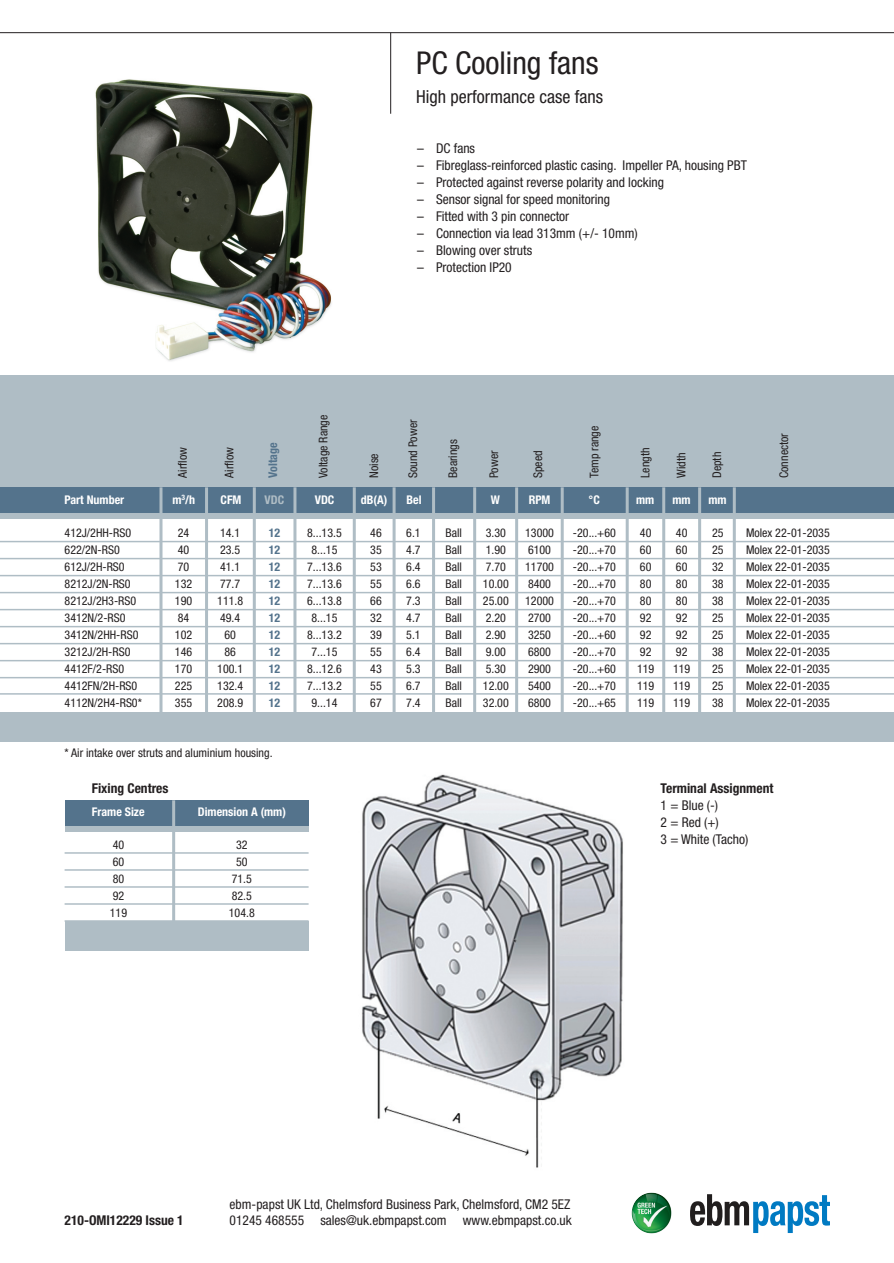
<style>
.page{position:relative;width:894px;height:1263px;background:#fff}
.page>*{position:absolute;margin:0;border:0;box-sizing:border-box;transform-origin:0 0}
.t1{font:condensed 31.5px "Helvetica Neue";color:#231f20}
.t2{font:condensed 18px "Helvetica Neue";color:#231f20}
.t3{font:condensed 13.5px/17px "Helvetica Neue";color:#231f20}
.t4{font:700 condensed 13.5px "Helvetica Neue";color:#231f20}
.t5{font:condensed 12px/17px "Helvetica Neue";color:#231f20}
.t6{font:700 condensed 12px "Helvetica Neue";color:#fff}
.t7{font:700 condensed 12px/17px "Helvetica Neue";color:#54738c;text-align:justify}
.t8{font:700 condensed 12px "Helvetica Neue";color:#afbdc5}
</style>
<div class="page">
<img style="left:95px;top:79px;width:237px;height:282px">
<img style="left:361px;top:774px;width:262px;height:394px">
<svg style="left:65px;top:825px;width:243px;height:7px;background:#a2b2bc"></svg>
<div style="left:65px;top:800px;width:243px;height:25px;background:#54738c"></div>
<hr style="left:0;top:32px;width:893px;height:1px;background:#231f20">
<hr style="left:390px;top:33px;width:1px;height:81px;background:#231f20">
<div style="left:0;top:375px;width:893px;height:144px;background:#afbdc5"></div>
<div style="left:0;top:487px;width:893px;height:25px;background:#54738c"></div>
<svg style="left:690px;top:1194px;width:139px;height:39px"></svg>
<img style="left:631px;top:1192px;width:40px;height:41px;border-radius:50%">
<hr style="left:0;top:541px;width:893px;height:1px;background:#afbdc5">
<hr style="left:0;top:558px;width:893px;height:1px;background:#afbdc5">
<hr style="left:0;top:575px;width:893px;height:1px;background:#afbdc5">
<hr style="left:0;top:592px;width:893px;height:1px;background:#afbdc5">
<hr style="left:0;top:609px;width:893px;height:1px;background:#afbdc5">
<hr style="left:0;top:626px;width:893px;height:1px;background:#afbdc5">
<hr style="left:0;top:643px;width:893px;height:1px;background:#afbdc5">
<hr style="left:0;top:660px;width:893px;height:1px;background:#afbdc5">
<hr style="left:0;top:677px;width:893px;height:1px;background:#afbdc5">
<hr style="left:172px;top:800px;width:3px;height:121px;background:#afbdc5">
<hr style="left:205px;top:487px;width:3px;height:226px;background:#afbdc5">
<hr style="left:253px;top:487px;width:3px;height:226px;background:#afbdc5">
<hr style="left:293px;top:487px;width:3px;height:226px;background:#afbdc5">
<hr style="left:353px;top:487px;width:3px;height:226px;background:#afbdc5">
<hr style="left:392px;top:487px;width:3px;height:226px;background:#afbdc5">
<hr style="left:432px;top:487px;width:3px;height:226px;background:#afbdc5">
<hr style="left:473px;top:487px;width:3px;height:228px;background:#afbdc5">
<hr style="left:515px;top:487px;width:3px;height:226px;background:#afbdc5">
<hr style="left:560px;top:487px;width:3px;height:226px;background:#afbdc5">
<hr style="left:625px;top:487px;width:3px;height:226px;background:#afbdc5">
<hr style="left:662px;top:487px;width:3px;height:226px;background:#afbdc5">
<hr style="left:698px;top:487px;width:3px;height:226px;background:#afbdc5">
<hr style="left:732px;top:487px;width:3px;height:226px;background:#afbdc5">
<hr style="left:65px;top:852px;width:243px;height:2px;background:#afbdc5">
<hr style="left:65px;top:869px;width:243px;height:2px;background:#afbdc5">
<hr style="left:65px;top:886px;width:243px;height:2px;background:#afbdc5">
<hr style="left:65px;top:903px;width:243px;height:2px;background:#afbdc5">
<hr style="left:65px;top:920px;width:243px;height:2px;background:#afbdc5">
<div style="left:65px;top:921px;width:243px;height:30px;background:#afbdc5"></div>
<hr style="left:159px;top:487px;width:3px;height:226px;background:#afbdc5">
<div style="left:0;top:712px;width:893px;height:30px;background:#afbdc5"></div>
<hr style="left:0;top:693px;width:893px;height:2px;background:#afbdc5">
<h1 class="t1" style="left:416px;top:52px;width:184px">PC Cooling fans</h1>
<h2 class="t2" style="left:416px;top:90px;width:188px">High performance case fans</h2>
<p class="t3" style="left:417px;top:141px;width:60px">– DC fans</p>
<p class="t3" style="left:417px;top:158px;width:331px">– Fibreglass-reinforced plastic casing. Impeller PA, housing PBT</p>
<p class="t3" style="left:417px;top:175px;width:248px">– Protected against reverse polarity and locking</p>
<p class="t3" style="left:417px;top:192px;width:194px">– Sensor signal for speed monitoring</p>
<p class="t3" style="left:417px;top:209px;width:154px">– Fitted with 3 pin connector</p>
<p class="t3" style="left:417px;top:226px;width:222px">– Connection via lead 313mm (+/- 10mm)</p>
<p class="t3" style="left:417px;top:243px;width:117px">– Blowing over struts</p>
<p class="t3" style="left:417px;top:260px;width:96px">– Protection IP20</p>
<p class="t5" style="left:175px;top:478px;width:32px;rotate:-90deg">Airflow</p>
<p class="t5" style="left:222px;top:478px;width:32px;rotate:-90deg">Airflow</p>
<p class="t7" style="left:265px;top:478px;width:37px;rotate:-90deg">Voltage</p>
<p class="t5" style="left:316px;top:478px;width:65px;rotate:-90deg">Voltage Range</p>
<p class="t5" style="left:366px;top:478px;width:26px;rotate:-90deg">Noise</p>
<p class="t5" style="left:405px;top:478px;width:60px;rotate:-90deg">Sound Power</p>
<p class="t5" style="left:445px;top:478px;width:40px;rotate:-90deg">Bearings</p>
<p class="t5" style="left:486px;top:478px;width:29px;rotate:-90deg">Power</p>
<p class="t5" style="left:530px;top:478px;width:29px;rotate:-90deg">Speed</p>
<p class="t5" style="left:586px;top:478px;width:54px;rotate:-90deg">Temp range</p>
<p class="t5" style="left:637px;top:478px;width:32px;rotate:-90deg">Length</p>
<p class="t5" style="left:674px;top:478px;width:27px;rotate:-90deg">Width</p>
<p class="t5" style="left:709px;top:478px;width:28px;rotate:-90deg">Depth</p>
<p class="t5" style="left:776px;top:478px;width:47px;rotate:-90deg">Connector</p>
<p class="t6" style="left:172px;top:495px;width:24px">m<sup>3</sup>/h</p>
<p class="t6" style="left:588px;top:495px;width:13px">°C</p>
<p class="t6" style="left:220px;top:495px;width:22px">CFM</p>
<p class="t6" style="left:315px;top:495px;width:21px">VDC</p>
<p class="t6" style="left:490px;top:495px;width:11px">W</p>
<p class="t5" style="left:370px;top:525px;width:13px;text-align:justify">46<br>35<br>53<br>55<br>66<br>32<br>39<br>55<br>43<br>55<br>67</p>
<p class="t5" style="left:445px;top:525px;width:18px;text-align:justify">Ball Ball Ball Ball Ball Ball Ball Ball Ball Ball Ball</p>
<p class="t6" style="left:528px;top:495px;width:23px">RPM</p>
<p class="t6" style="left:65px;top:495px;width:61px">Part Number</p>
<p class="t8" style="left:264px;top:495px;width:21px">VDC</p>
<p class="t6" style="left:361px;top:495px;width:28px">dB(A)</p>
<p class="t6" style="left:406px;top:495px;width:17px">Bel</p>
<p class="t6" style="left:708px;top:495px;width:20px">mm</p>
<p class="t6" style="left:636px;top:495px;width:20px">mm</p>
<p class="t6" style="left:672px;top:495px;width:20px">mm</p>
<p class="t5" style="left:65px;top:525px;width:79px">412J/2HH-RS0<br>622/2N-RS0<br>612J/2H-RS0<br>8212J/2N-RS0<br>8212J/2H3-RS0<br>3412N/2-RS0<br>3412N/2HH-RS0<br>3212J/2H-RS0<br>4412F/2-RS0<br>4412FN/2H-RS0<br>4112N/2H4-RS0*</p>
<p class="t5" style="left:175px;top:525px;width:19px">24<br>40<br>70<br>132<br>190<br>84<br>102<br>146<br>170<br>225<br>355</p>
<p class="t5" style="left:217px;top:525px;width:27px;text-align:center">14.1<br>23.5<br>41.1<br>77.7<br>111.8<br>49.4<br>60<br>86<br>100.1<br>132.4<br>208.9</p>
<p class="t5" style="left:406px;top:525px;width:16px;text-align:justify">6.1<br>4.7<br>6.4<br>6.6<br>7.3<br>4.7<br>5.1<br>6.4<br>5.3<br>6.7<br>7.4</p>
<p class="t5" style="left:525px;top:525px;width:30px">13000<br>6100<br>11700<br>8400<br>12000<br>2700<br>3250<br>6800<br>2900<br>5400<br>6800</p>
<p class="t5" style="left:637px;top:525px;width:19px">40<br>60<br>60<br>80<br>80<br>92<br>92<br>92<br>119<br>119<br>119</p>
<p class="t5" style="left:673px;top:525px;width:19px">40<br>60<br>60<br>80<br>80<br>92<br>92<br>92<br>119<br>119<br>119</p>
<p class="t5" style="left:712px;top:525px;width:13px;text-align:justify">25<br>25<br>32<br>38<br>38<br>25<br>25<br>38<br>25<br>25<br>38</p>
<p class="t5" style="left:483px;top:525px;width:27px">3.30<br>1.90<br>7.70<br>10.00<br>25.00<br>2.20<br>2.90<br>9.00<br>5.30<br>12.00<br>32.00</p>
<p class="t5" style="left:573px;top:525px;width:45px;text-align:justify">-20...+60 -20...+70 -20...+70 -20...+70 -20...+70 -20...+70 -20...+60 -20...+70 -20...+60 -20...+70 -20...+65</p>
<p class="t5" style="left:307px;top:525px;width:36px;text-align:center">8...13.5<br>8...15<br>7...13.6<br>7...13.6<br>6...13.8<br>8...15<br>8...13.2<br>7...15<br>8...12.6<br>7...13.2<br>9...14</p>
<p class="t7" style="left:269px;top:525px;width:13px">12<br>12<br>12<br>12<br>12<br>12<br>12<br>12<br>12<br>12<br>12</p>
<p class="t5" style="left:65px;top:745px;width:209px">* Air intake over struts and aluminium housing.</p>
<p class="t5" style="left:746px;top:525px;width:85px;text-align:justify">Molex 22-01-2035<br>Molex 22-01-2035<br>Molex 22-01-2035<br>Molex 22-01-2035<br>Molex 22-01-2035<br>Molex 22-01-2035<br>Molex 22-01-2035<br>Molex 22-01-2035<br>Molex 22-01-2035<br>Molex 22-01-2035<br>Molex 22-01-2035</p>
<p class="t4" style="left:92px;top:783px;width:78px">Fixing Centres</p>
<p class="t4" style="left:660px;top:783px;width:114px">Terminal Assignment</p>
<p class="t3" style="left:660px;top:798px;width:89px">1 = Blue (-)<br>2 = Red (+)<br>3 = White (Tacho)</p>
<p class="t6" style="left:92px;top:808px;width:54px">Frame Size</p>
<p class="t6" style="left:198px;top:808px;width:90px">Dimension A (mm)</p>
<p class="t5" style="left:110px;top:837px;width:19px">40<br>60<br>80<br>92<br>119</p>
<p class="t5" style="left:229px;top:837px;width:27px;text-align:center">32<br>50<br>71.5<br>82.5<br>104.8</p>
<p class="t4" style="left:65px;top:1216px;width:121px">210-OMI12229 Issue 1</p>
<p class="t3" style="left:230px;top:1197px;width:344px;line-height:16.2px">ebm-papst UK Ltd, Chelmsford Business Park, Chelmsford, CM2 5EZ<br>01245 468555 sales@uk.ebmpapst.com www.ebmpapst.co.uk</p>
</div>
